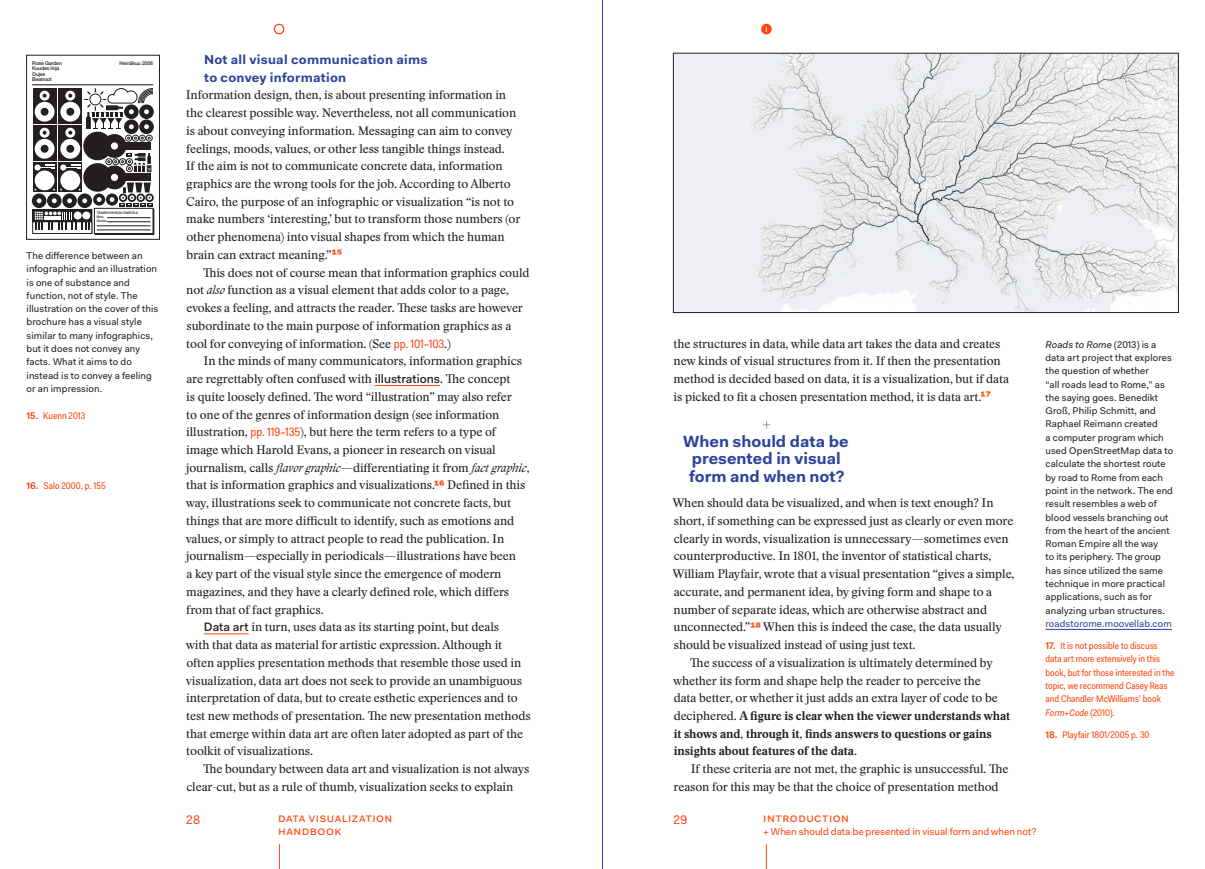
<style>
.page{position:relative;width:1205px;height:869px;background:#fff}
.page>*{position:absolute;margin:0;border:0;box-sizing:border-box;transform-origin:0 0}
.H2L_Heading_02{font:700 16.25px/17.8px "Fakt Pro";color:#2d449c;text-align:center}
.H3_Heading_03{font:700 13px/17.8px "Fakt Pro";letter-spacing:.02em;color:#2d449c}
.t1{font:12.5px/13.2px "Fakt Pro";letter-spacing:.04em;color:#ff460f}
.P2_Paragraph_01_2{font:12.25px/17.8px "Stanley";letter-spacing:-.01em;color:#231f20}
.P1_Paragraph_01_1stl{font:12.25px/17.8px "Stanley";letter-spacing:-.01em;color:#231f20}
.t2{font:10px "Fakt Pro";color:#ff460f}
.C4_captions_NOSPACEA{font:9.75px/13.2px "Fakt Pro";letter-spacing:.01em;color:#231f20}
.E1_Endnotes{font:9.75px/13.2px "Fakt Sm Con Pro";color:#ff460f}
.t3{font:9.75px "Fakt Pro";color:#fff}
.t4{font:500 5.12px/5.1px "Helvetica Neue";letter-spacing:-.03em;color:#231f20}
.t5{font:500 3.38px/4.1px "Helvetica Neue";letter-spacing:-.01em;color:#231f20}
.s1{font-family:"Fakt Pro";font-weight:600}
.s2{font-family:"Fakt Pro";font-weight:600;font-size:15px;color:#ff460f}
.s3{font-style:italic}
.s4{font-family:"Fakt Sm Con Pro";color:#ff460f}
.s5{font-family:"Fakt Pro";font-weight:500}
.s6{font-weight:100}
.s7{font-weight:700}
.s8{color:#2d449c}
</style>
<div class="page">
<div style="left:274px;top:24px;width:10px;height:10px;border:1px solid #ff460f;border-radius:50%"></div>
<div style="left:761px;top:24px;width:11px;height:10px;background:#ff460f;border-radius:50%"></div>
<svg style="left:279px;top:844px;width:1px;height:24px"></svg>
<svg style="left:766px;top:844px;width:1px;height:24px"></svg>
<svg style="left:374px;top:385px;width:67px;height:2px"></svg>
<svg style="left:204px;top:633px;width:45px;height:2px"></svg>
<div style="left:95px;top:209px;width:59px;height:26px;border:1px solid #231f20"></div>
<hr style="left:32px;top:84px;width:121px;height:1px;background:#231f20">
<div style="left:33px;top:88px;width:24px;height:36px;background:#231f20"></div>
<div style="left:33px;top:125px;width:24px;height:36px;background:#231f20"></div>
<div style="left:83px;top:163px;width:29px;height:29px;background:#231f20;border-radius:50%"></div>
<div style="left:103px;top:165px;width:23px;height:24px;background:#231f20;border-radius:50%"></div>
<div style="left:111px;top:174px;width:7px;height:7px;background:#fff;border-radius:50%"></div>
<div style="left:121px;top:174px;width:30px;height:7px;background:#231f20"></div>
<svg style="left:33px;top:162px;width:24px;height:30px"></svg>
<div style="left:35px;top:170px;width:20px;height:20px;background:#fff;border-radius:50%"></div>
<div style="left:58px;top:162px;width:24px;height:30px;background:#231f20"></div>
<div style="left:60px;top:170px;width:20px;height:20px;background:#fff;border-radius:50%"></div>
<svg style="left:35px;top:88px;width:119px;height:84px"></svg>
<svg style="left:96px;top:229px;width:55px;height:3px"></svg>
<div style="left:94px;top:208px;width:59px;height:26px;border:1px solid #231f20"></div>
<hr style="left:97px;top:229px;width:54px;height:1px;background:#231f20">
<svg style="left:35px;top:229px;width:55px;height:1px"></svg>
<div style="left:32px;top:221px;width:60px;height:13px;border:1px solid #231f20"></div>
<svg style="left:32px;top:182px;width:122px;height:47px"></svg>
<div style="left:26px;top:55px;width:134px;height:184px;border:1px solid #231f20"></div>
<img style="left:675px;top:55px;width:501px;height:255px">
<hr style="left:1045px;top:628px;width:127px;height:1px;background:#2d449c">
<hr style="left:602px;top:0;width:1px;height:868px;background:#2d449c">
<p class="t4" style="left:32px;top:60px;width:31px">Rose Garden<br>Kuudes linja<br>Oujee<br>Beatroot</p>
<p class="t4" style="left:120px;top:60px;width:35px">Heinäkuu 2006</p>
<p class="t5" style="left:97px;top:210px;width:43px">TÄMÄN VIHKON OMISTAA<br>Nimi<br>Osoite</p>
<p class="C4_captions_NOSPACEA" style="left:27px;top:249px;width:133px">The difference between an infographic and an illustration is one of substance and function, not of style. The illustration on the cover of this brochure has a visual style similar to many infographics, but it does not convey any facts. What it aims to do instead is to convey a feeling or an impression.</p>
<p class="E1_Endnotes" style="left:27px;top:408px;width:60px"><span class="s1">15.</span> Kuenn 2013</p>
<p class="E1_Endnotes" style="left:27px;top:479px;width:81px"><span class="s1">16.</span> Salo 2000, p. 155</p>
<p class="H3_Heading_03" style="left:204px;top:50px;width:225px">Not all visual communication aims to convey information</p>
<p class="P1_Paragraph_01_1stl" style="left:186px;top:86px;width:336px">Information design, then, is about presenting information in the clearest possible way. Nevertheless, not all communication is about conveying information. Messaging can aim to convey feelings, moods, values, or other less tangible things instead.<br>If the aim is not to communicate concrete data, information graphics are the wrong tools for the job. According to Alberto Cairo, the purpose of an infographic or visualization “is not to make numbers ‘interesting,’ but to transform those numbers (or other phenomena) into visual shapes from which the human brain can extract meaning.”<span class="s2">15</span></p>
<p class="P2_Paragraph_01_2" style="left:186px;top:263px;width:345px;text-indent:17px">This does not of course mean that information graphics could not <span class="s3">also</span> function as a visual element that adds color to a page, evokes a feeling, and attracts the reader. These tasks are however subordinate to the main purpose of information graphics as a tool for conveying of information. (See <span class="s4">pp. 101–103</span>.)</p>
<p class="P2_Paragraph_01_2" style="left:186px;top:352px;width:345px;text-indent:18px">In the minds of many communicators, information graphics are regrettably often confused with <span class="s5">illustrations</span>. The concept<br>is quite loosely defined. The word “illustration” may also refer<br>to one of the genres of information design (see information illustration, <span class="s4">pp. 119–135</span>), but here the term refers to a type of image which Harold Evans, a pioneer in research on visual journalism, calls <span class="s3">flavor graphic</span>—differentiating it from <span class="s3">fact graphic</span>, that is information graphics and visualizations.<span class="s2">16</span> Defined in this way, illustrations seek to communicate not concrete facts, but things that are more difficult to identify, such as emotions and values, or simply to attract people to read the publication. In journalism—especially in periodicals—illustrations have been<br>a key part of the visual style since the emergence of modern magazines, and they have a clearly defined role, which differs from that of fact graphics.</p>
<p class="P2_Paragraph_01_2" style="left:186px;top:618px;width:346px;text-indent:18px"><span class="s5">Data art</span> in turn, uses data as its starting point, but deals<br>with that data as material for artistic expression. Although it often applies presentation methods that resemble those used in visualization, data art does not seek to provide an unambiguous interpretation of data, but to create esthetic experiences and to test new methods of presentation. The new presentation methods that emerge within data art are often later adopted as part of the toolkit of visualizations.</p>
<p class="P2_Paragraph_01_2" style="left:186px;top:759px;width:344px;text-indent:17px">The boundary between data art and visualization is not always clear-cut, but as a rule of thumb, visualization seeks to explain</p>
<p class="t3" style="left:765px;top:22px;width:4px">I</p>
<p class="P2_Paragraph_01_2" style="left:673px;top:334px;width:337px">the structures in data, while data art takes the data and creates new kinds of visual structures from it. If then the presentation method is decided based on data, it is a visualization, but if data is picked to fit a chosen presentation method, it is data art.<span class="s2">17</span></p>
<p class="H2L_Heading_02" style="left:683px;top:414px;width:167px"><span class="s6">+<br></span>When should data be presented in visual form and when not?</p>
<p class="P1_Paragraph_01_1stl" style="left:673px;top:494px;width:343px">When should data be visualized, and when is text enough? In short, if something can be expressed just as clearly or even more clearly in words, visualization is unnecessary—sometimes even counterproductive. In 1801, the inventor of statistical charts, William Playfair, wrote that a visual presentation “gives a simple, accurate, and permanent idea, by giving form and shape to a number of separate ideas, which are otherwise abstract and unconnected.”<span class="s2">18</span> When this is indeed the case, the data usually should be visualized instead of using just text.</p>
<p class="P2_Paragraph_01_2" style="left:673px;top:653px;width:339px;text-indent:17px">The success of a visualization is ultimately determined by whether its form and shape help the reader to perceive the<br>data better, or whether it just adds an extra layer of code to be deciphered. <span class="s7">A figure is clear when the viewer understands what it shows and, through it, finds answers to questions or gains insights about features of the data</span>.</p>
<p class="P2_Paragraph_01_2" style="left:673px;top:759px;width:336px;text-indent:17px">If these criteria are not met, the graphic is unsuccessful. The reason for this may be that the choice of presentation method</p>
<p class="t1" style="left:186px;top:812px;width:16px">28</p>
<p class="t1" style="left:278px;top:810px;width:116px">DATA VISUALIZATION<br>HANDBOOK</p>
<p class="t1" style="left:673px;top:812px;width:16px">29</p>
<p class="t1" style="left:763px;top:810px;width:87px">Introduction</p>
<p class="t2" style="left:763px;top:824px;width:275px">+ When should data be presented in visual form and when not?</p>
<p class="C4_captions_NOSPACEA" style="left:1045px;top:337px;width:129px"><span class="s3">Roads to Rome</span> (2013) is a data art project that explores the question of whether<br>“all roads lead to Rome,” as the saying goes. Benedikt<br>Groß, Philip Schmitt, and<br>Raphael Reimann created<br>a computer program which used OpenStreetMap data to calculate the shortest route by road to Rome from each point in the network. The end result resembles a web of blood vessels branching out from the heart of the ancient<br>Roman Empire all the way<br>to its periphery. The group has since utilized the same technique in more practical applications, such as for analyzing urban structures. <span class="s8">roadstorome.moovellab.com</span></p>
<p class="E1_Endnotes" style="left:1045px;top:638px;width:130px"><span class="s1">17.</span> It is not possible to discuss data art more extensively in this book, but for those interested in the topic, we recommend Casey Reas and Chandler McWilliams’ book<br><span class="s3">Form+Code</span> (2010).</p>
<p class="E1_Endnotes" style="left:1045px;top:727px;width:106px"><span class="s1">18.</span> Playfair 1801/2005 p. 30</p>
</div>
